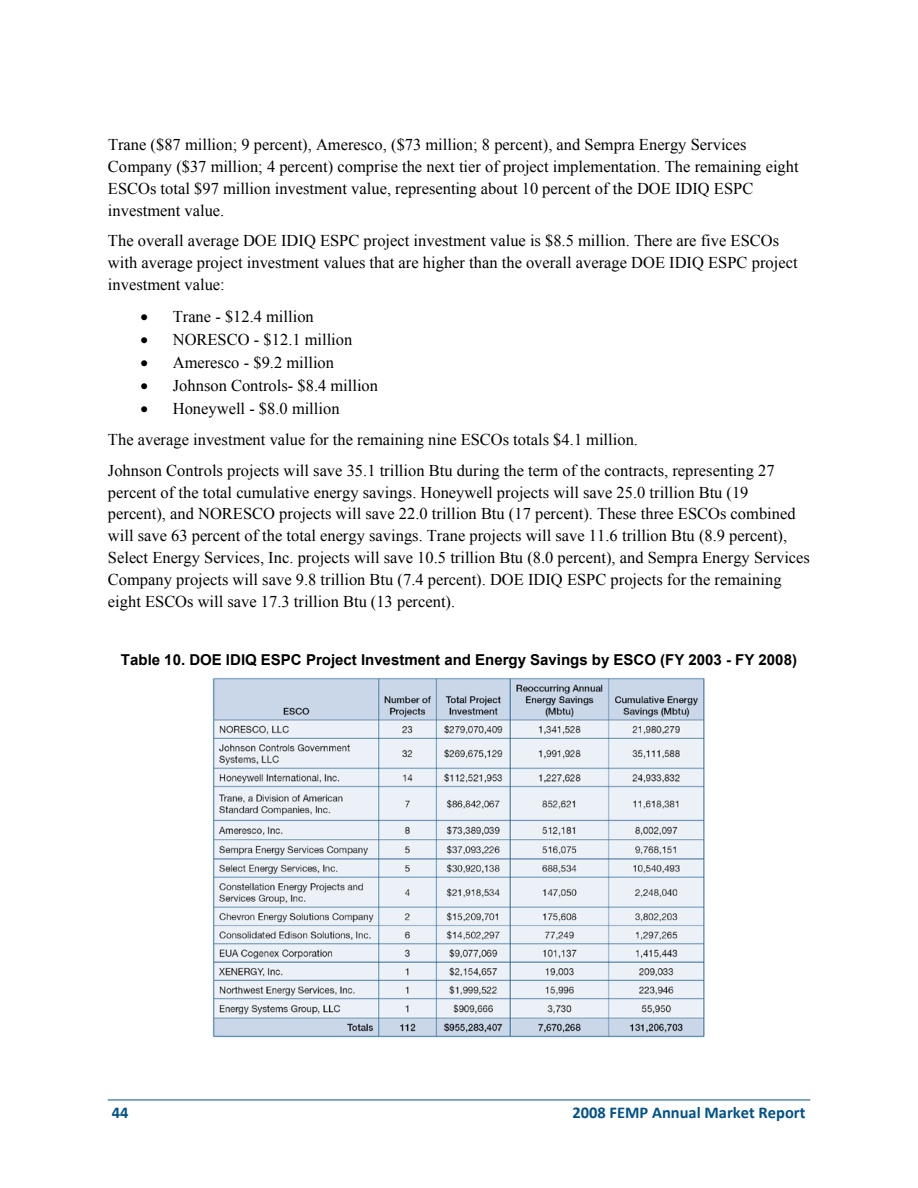
<style>
.page{position:relative;width:918px;height:1188px;background:#fff}
.page>*{position:absolute;margin:0;border:0;box-sizing:border-box;transform-origin:0 0}
.t1{font:16.5px/21.8px "Times New Roman";color:#000}
.t2{font:700 16.5px "Calibri";color:#005288}
.t3{font:700 15px "Arial";color:#000}
</style>
<div class="page">
<hr style="left:108px;top:1100px;width:702px;height:1px;background:#005288">
<img style="left:213px;top:677px;width:492px;height:360px">
<p class="t1" style="left:108px;top:134px;width:692px">Trane ($87 million; 9 percent), Ameresco, ($73 million; 8 percent), and Sempra Energy Services Company ($37 million; 4 percent) comprise the next tier of project implementation. The remaining eight ESCOs total $97 million investment value, representing about 10 percent of the DOE IDIQ ESPC investment value.</p>
<p class="t1" style="left:108px;top:230px;width:691px">The overall average DOE IDIQ ESPC project investment value is $8.5 million. There are five ESCOs with average project investment values that are higher than the overall average DOE IDIQ ESPC project investment value:</p>
<p class="t1" style="left:140px;top:305px;width:175px">• Trane - $12.4 million</p>
<p class="t1" style="left:140px;top:328px;width:214px">• NORESCO - $12.1 million</p>
<p class="t1" style="left:140px;top:351px;width:195px">• Ameresco - $9.2 million</p>
<p class="t1" style="left:140px;top:374px;width:239px">• Johnson Controls- $8.4 million</p>
<p class="t1" style="left:140px;top:397px;width:201px">• Honeywell - $8.0 million</p>
<p class="t1" style="left:108px;top:428px;width:532px">The average investment value for the remaining nine ESCOs totals $4.1 million.</p>
<p class="t1" style="left:108px;top:459px;width:704px">Johnson Controls projects will save 35.1 trillion Btu during the term of the contracts, representing 27 percent of the total cumulative energy savings. Honeywell projects will save 25.0 trillion Btu (19 percent), and NORESCO projects will save 22.0 trillion Btu (17 percent). These three ESCOs combined will save 63 percent of the total energy savings. Trane projects will save 11.6 trillion Btu (8.9 percent), Select Energy Services, Inc. projects will save 10.5 trillion Btu (8.0 percent), and Sempra Energy Services Company projects will save 9.8 trillion Btu (7.4 percent). DOE IDIQ ESPC projects for the remaining eight ESCOs will save 17.3 trillion Btu (13 percent).</p>
<p class="t3" style="left:121px;top:650px;width:678px">Table 10. DOE IDIQ ESPC Project Investment and Energy Savings by ESCO (FY 2003 - FY 2008)</p>
<p class="t2" style="left:112px;top:1102px;width:18px">44</p>
<p class="t2" style="left:572px;top:1102px;width:235px">2008 FEMP Annual Market Report</p>
</div>
